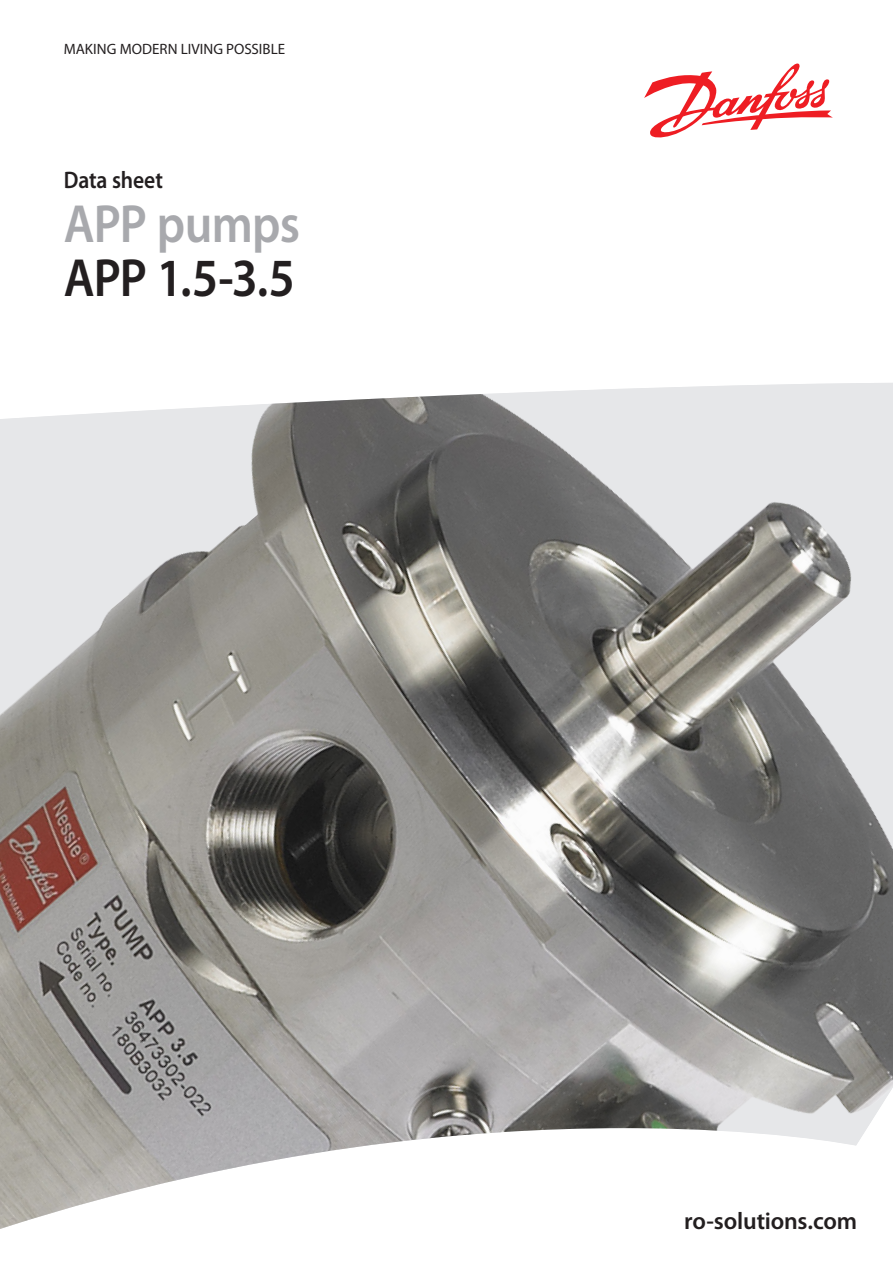
<style>
.page{position:relative;width:893px;height:1263px;background:#fff}
.page>*{position:absolute;margin:0;border:0;box-sizing:border-box;transform-origin:0 0}
.Headline_2__front{font:600 54px "Myriad Pro";color:#231f20;scale:.9 1}
.Headline_1__front{font:600 54px "Myriad Pro";letter-spacing:-.015em;color:#a8a9ad;scale:.9 1}
.URL_normal__front{font:600 24px "Myriad Pro";letter-spacing:-.01em;color:#231f20}
.Document_category__f{font:600 24px "Myriad Pro";letter-spacing:-.005em;color:#231f20;scale:.9 1}
.t1{font:15px "Myriad Pro";color:#231f20}
</style>
<div class="page">
<img style="left:0;top:384px;width:893px;height:845px">
<svg style="left:644px;top:63px;width:189px;height:75px"></svg>
<p class="t1" style="left:64px;top:39px;width:223px">MAKING MODERN LIVING POSSIBLE</p>
<p class="Document_category__f" style="left:64px;top:165px;width:112px">Data sheet</p>
<p class="Headline_1__front" style="left:64px;top:190px;width:264px">APP pumps</p>
<p class="Headline_2__front" style="left:64px;top:244px;width:258px">APP 1.5-3.5</p>
<p class="URL_normal__front" style="left:684px;top:1205px;width:174px">ro-solutions.com</p>
</div>
